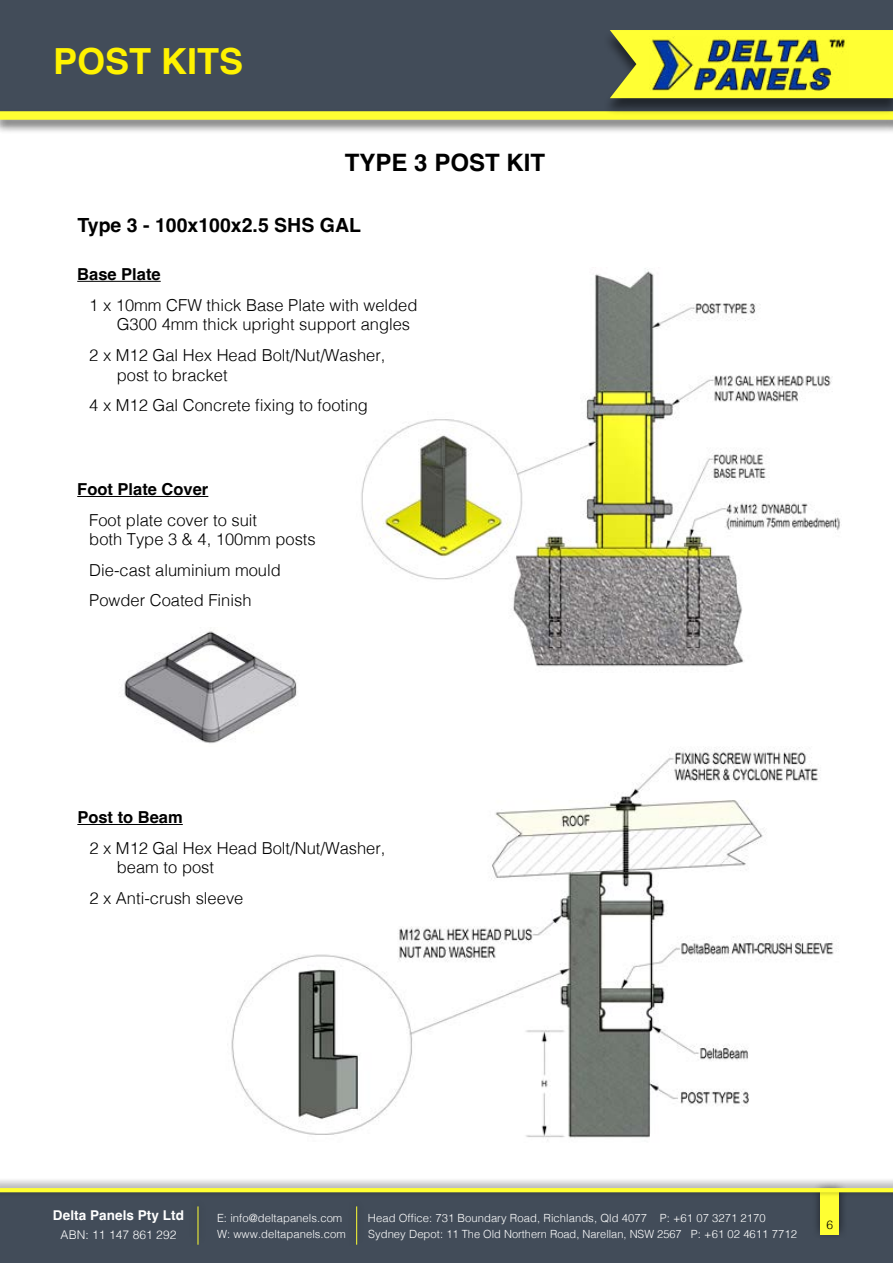
<style>
.page{position:relative;width:893px;height:1263px;background:#fff}
.page>*{position:absolute;margin:0;border:0;box-sizing:border-box;transform-origin:0 0}
.t1{font:700 36px "Helvetica";color:#fff200}
.t2{font:700 24px "Helvetica";color:#000}
.t3{font:700 19.5px "Helvetica";color:#000}
.t4{font:300 16.5px/19.8px "Helvetica";color:#000}
.t5{font:700 16.5px "Helvetica";color:#000}
.t6{font:700 13.5px "Helvetica";letter-spacing:.005em;color:#fff}
.t7{font:300 12px "Helvetica";letter-spacing:.005em;color:#fff}
.t8{font:300 12px "Helvetica";color:#000}
.t9{font:300 11.25px "Helvetica";letter-spacing:.005em;color:#fff}
</style>
<div class="page">
<div style="left:0;top:0;width:893px;height:118px;background:#424c59"></div>
<div style="left:0;top:109px;width:893px;height:26px;background:#000;opacity:.6"></div>
<div style="left:0;top:111px;width:893px;height:9px;background:#ff3"></div>
<div style="left:603px;top:30px;width:290px;height:86px;background:#000;opacity:.5"></div>
<svg style="left:610px;top:30px;width:283px;height:68px;background:#e9ea35"></svg>
<img style="left:650px;top:36px;width:198px;height:55px">
<div style="left:0;top:1192px;width:893px;height:71px;background:#424c59"></div>
<div style="left:812px;top:1180px;width:35px;height:60px;background:#000;opacity:.6"></div>
<div style="left:820px;top:1192px;width:19px;height:43px;background:#ff3"></div>
<div style="left:0;top:1176px;width:893px;height:22px;background:#000;opacity:.6"></div>
<hr style="left:0;top:1188px;width:893px;height:4px;background:#ff3">
<div style="left:189px;top:1196px;width:17px;height:53px;background:#414b57"></div>
<hr style="left:198px;top:1206px;width:1px;height:39px;background:#ff3">
<div style="left:348px;top:1196px;width:17px;height:53px;background:#414b57"></div>
<hr style="left:356px;top:1206px;width:1px;height:39px;background:#ff3">
<img style="left:361px;top:268px;width:480px;height:399px">
<img style="left:231px;top:747px;width:606px;height:394px">
<hr style="left:77px;top:281px;width:84px;height:1px;background:#000">
<hr style="left:77px;top:824px;width:106px;height:1px;background:#000">
<img style="left:124px;top:628px;width:173px;height:116px">
<hr style="left:77px;top:496px;width:131px;height:1px;background:#000">
<h1 class="t1" style="left:53px;top:39px;width:192px">POST KITS</h1>
<h2 class="t2" style="left:345px;top:148px;width:202px">TYPE 3 POST KIT</h2>
<p class="t3" style="left:77px;top:213px;width:285px">Type 3 - 100x100x2.5 SHS GAL</p>
<p class="t5" style="left:77px;top:264px;width:85px">Base Plate</p>
<p class="t4" style="left:117px;top:294px;width:302px;text-indent:-28px">1 x 10mm CFW thick Base Plate with welded<br>G300 4mm thick upright support angles</p>
<p class="t4" style="left:117px;top:344px;width:270px;text-indent:-28px">2 x M12 Gal Hex Head Bolt/Nut/Washer, post to bracket</p>
<p class="t4" style="left:89px;top:394px;width:280px">4 x M12 Gal Concrete fixing to footing</p>
<p class="t5" style="left:77px;top:479px;width:133px">Foot Plate Cover</p>
<p class="t4" style="left:89px;top:509px;width:228px">Foot plate cover to suit<br>both Type 3 &amp; 4, 100mm posts</p>
<p class="t4" style="left:89px;top:554px;width:193px;line-height:30.5px">Die-cast aluminium mould<br>Powder Coated Finish</p>
<p class="t5" style="left:77px;top:807px;width:107px">Post to Beam</p>
<p class="t4" style="left:117px;top:837px;width:270px;text-indent:-28px">2 x M12 Gal Hex Head Bolt/Nut/Washer, beam to post</p>
<p class="t4" style="left:89px;top:887px;width:156px">2 x Anti-crush sleeve</p>
<p class="t6" style="left:53px;top:1207px;width:133px">Delta Panels Pty Ltd</p>
<p class="t7" style="left:61px;top:1224px;width:117px">ABN: 11 147 861 292</p>
<p class="t9" style="left:217px;top:1208px;width:127px">E: info@deltapanels.com</p>
<p class="t9" style="left:368px;top:1208px;width:399px">Head Office: 731 Boundary Road, Richlands, Qld 4077 P: +61 07 3271 2170</p>
<p class="t9" style="left:217px;top:1224px;width:130px">W: www.deltapanels.com</p>
<p class="t9" style="left:368px;top:1224px;width:430px">Sydney Depot: 11 The Old Northern Road, Narellan, NSW 2567 P: +61 02 4611 7712</p>
<p class="t8" style="left:826px;top:1214px;width:8px">6</p>
</div>
